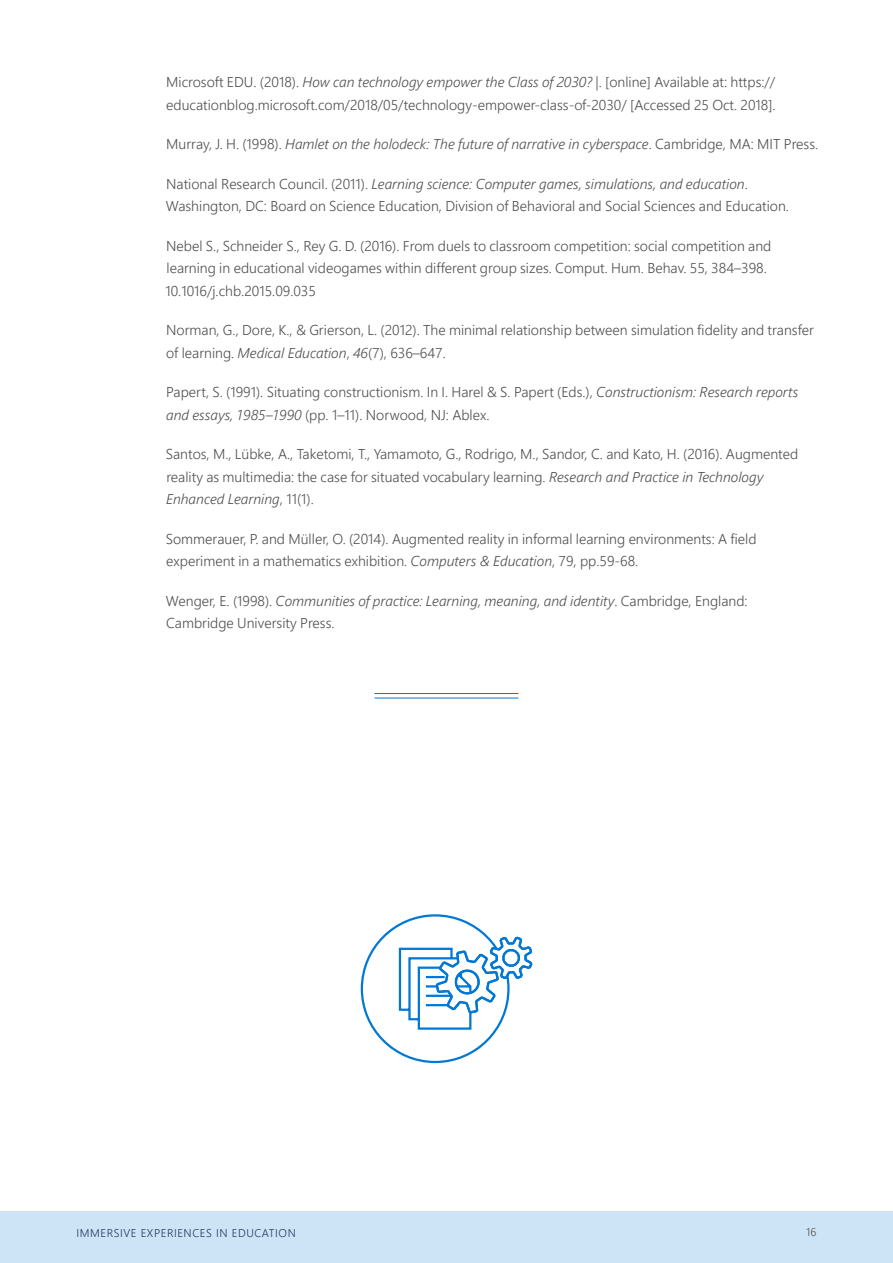
<style>
.page{position:relative;width:893px;height:1263px;background:#fff}
.page>*{position:absolute;margin:0;border:0;box-sizing:border-box;transform-origin:0 0}
.t1{font:300 14.25px/22.5px "Segoe Pro";color:#505050}
.t2{font:italic 300 14.25px "Segoe Pro";color:#505050}
.t3{font:300 11.25px "Segoe Pro";letter-spacing:.05em;color:#243a5e}
.t4{font:300 11.25px "Segoe Pro";color:#505050}
.s1{font-style:italic}
.s2{font-style:normal}
</style>
<div class="page">
<div style="left:0;top:1212px;width:893px;height:51px;background:#cce4f6"></div>
<hr style="left:375px;top:693px;width:143px;height:1px;background:#0078d4">
<hr style="left:375px;top:698px;width:143px;height:1px;background:#0078d4">
<svg style="left:360px;top:914px;width:173px;height:150px"></svg>
<p class="t1" style="left:166px;top:71px;width:611px">Microsoft EDU. (2018). <span class="s1">How can technology empower the Class of 2030? |</span>. [online] Available at: https:// educationblog.microsoft.com/2018/05/technology-empower-class-of-2030/ [Accessed 25 Oct. 2018].</p>
<p class="t2" style="left:166px;top:134px;width:654px"><span class="s2">Murray, J. H. (1998).</span> Hamlet on the holodeck: The future of narrative in cyberspace<span class="s2">. Cambridge, MA: MIT Press.</span></p>
<p class="t1" style="left:166px;top:172px;width:625px">National Research Council. (2011). <span class="s1">Learning science: Computer games, simulations, and education</span>.<br>Washington, DC: Board on Science Education, Division of Behavioral and Social Sciences and Education.</p>
<p class="t1" style="left:165px;top:234px;width:608px">Nebel S., Schneider S., Rey G. D. (2016). From duels to classroom competition: social competition and learning in educational videogames within different group sizes. Comput. Hum. Behav. 55, 384–398.<br>10.1016/j.chb.2015.09.035</p>
<p class="t1" style="left:166px;top:319px;width:649px">Norman, G., Dore, K., &amp; Grierson, L. (2012). The minimal relationship between simulation fidelity and transfer of learning. <span class="s1">Medical Education</span>, <span class="s1">46</span>(7), 636–647.</p>
<p class="t1" style="left:166px;top:381px;width:634px">Papert, S. (1991). Situating constructionism. In I. Harel &amp; S. Papert (Eds.), <span class="s1">Constructionism: Research reports and essays, 1985–1990</span> (pp. 1–11). Norwood, NJ: Ablex.</p>
<p class="t1" style="left:166px;top:443px;width:634px">Santos, M., Lübke, A., Taketomi, T., Yamamoto, G., Rodrigo, M., Sandor, C. and Kato, H. (2016). Augmented reality as multimedia: the case for situated vocabulary learning. <span class="s1">Research and Practice in Technology<br>Enhanced Learning</span>, 11(1).</p>
<p class="t1" style="left:166px;top:527px;width:592px">Sommerauer, P. and Müller, O. (2014). Augmented reality in informal learning environments: A field experiment in a mathematics exhibition. <span class="s1">Computers &amp; Education</span>, 79, pp.59-68.</p>
<p class="t1" style="left:166px;top:589px;width:583px">Wenger, E. (1998). <span class="s1">Communities of practice: Learning, meaning, and identity</span>. Cambridge, England:<br>Cambridge University Press.</p>
<p class="t3" style="left:77px;top:1226px;width:221px">IMMERSIVE EXPERIENCES IN EDUCATION</p>
<p class="t4" style="left:806px;top:1224px;width:12px">16</p>
</div>
